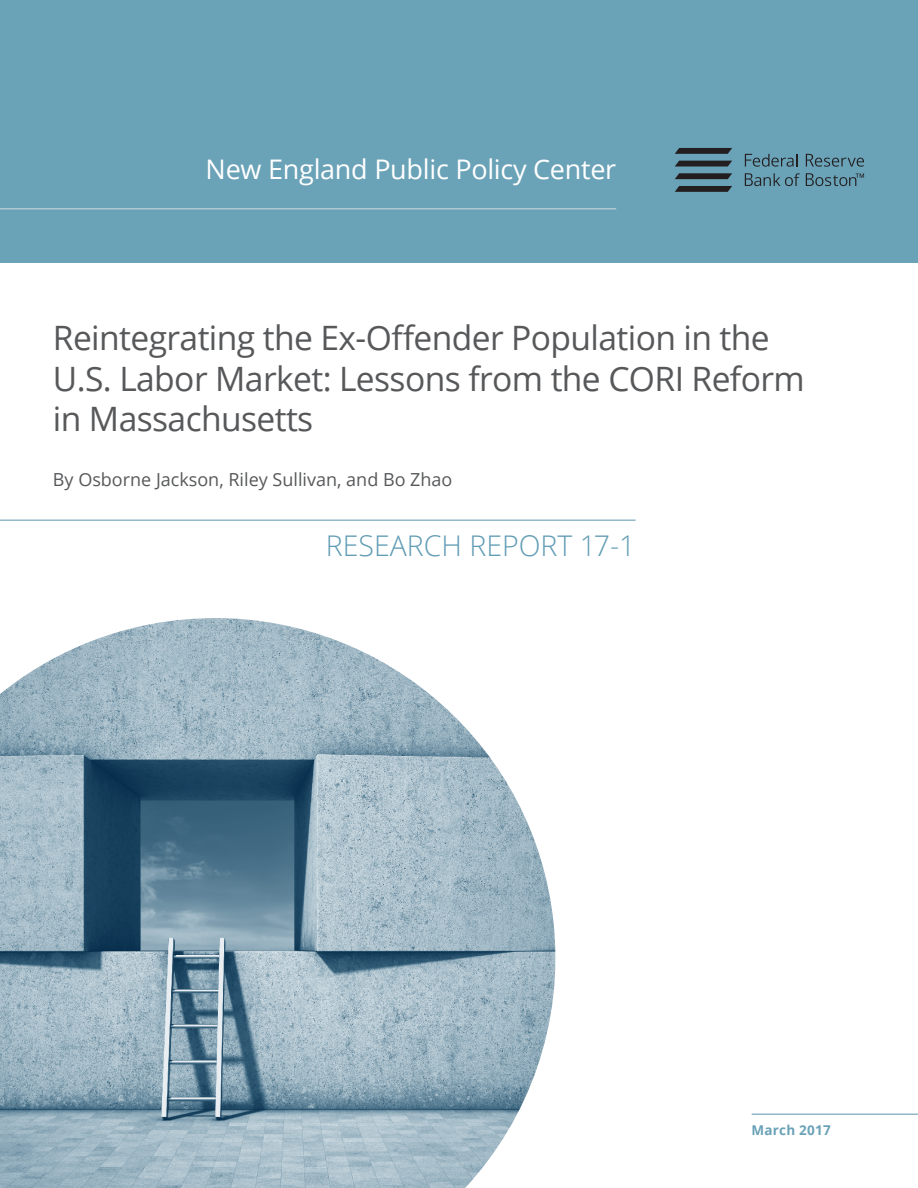
<style>
.page{position:relative;width:918px;height:1188px;background:#fff}
.page>*{position:absolute;margin:0;border:0;box-sizing:border-box;transform-origin:0 0}
.t1{font:33.6px/40.3px "Open Sans";letter-spacing:-.02em;color:#57585a}
.t2{font:300 28.5px "Open Sans";color:#609cb4}
.t3{font:27px "Open Sans";letter-spacing:-.01em;color:#fff}
.t4{font:18px "Open Sans";color:#57585a}
.HEADER_C{font:700 13.5px "Open Sans";letter-spacing:.02em;color:#6aa2b7}
</style>
<div class="page">
<div style="left:0;top:0;width:918px;height:263px;background:#6aa2b7"></div>
<hr style="left:0;top:208px;width:616px;height:2px;background:#b0c9d6">
<svg style="left:675px;top:148px;width:57px;height:6px"></svg>
<svg style="left:675px;top:161px;width:57px;height:5px"></svg>
<svg style="left:675px;top:173px;width:57px;height:6px"></svg>
<svg style="left:675px;top:186px;width:57px;height:6px"></svg>
<svg style="left:745px;top:154px;width:53px;height:13px"></svg>
<svg style="left:806px;top:154px;width:58px;height:13px"></svg>
<svg style="left:745px;top:173px;width:55px;height:13px"></svg>
<svg style="left:806px;top:173px;width:58px;height:13px"></svg>
<hr style="left:0;top:519px;width:636px;height:2px;background:#93b7c8">
<img style="left:0;top:618px;width:556px;height:570px">
<hr style="left:752px;top:1113px;width:166px;height:2px;background:#93b7c8">
<p class="t3" style="left:206px;top:150px;width:412px">New England Public Policy Center</p>
<p class="t1" style="left:53px;top:317px;width:753px">Reintegrating the Ex-Offender Population in the<br>U.S. Labor Market: Lessons from the CORI Reform in Massachusetts</p>
<p class="t4" style="left:53px;top:467px;width:401px">By Osborne Jackson, Riley Sullivan, and Bo Zhao</p>
<p class="t2" style="left:326px;top:526px;width:311px">RESEARCH REPORT 17-1</p>
<p class="HEADER_C" style="left:751px;top:1120px;width:81px">March 2017</p>
</div>
